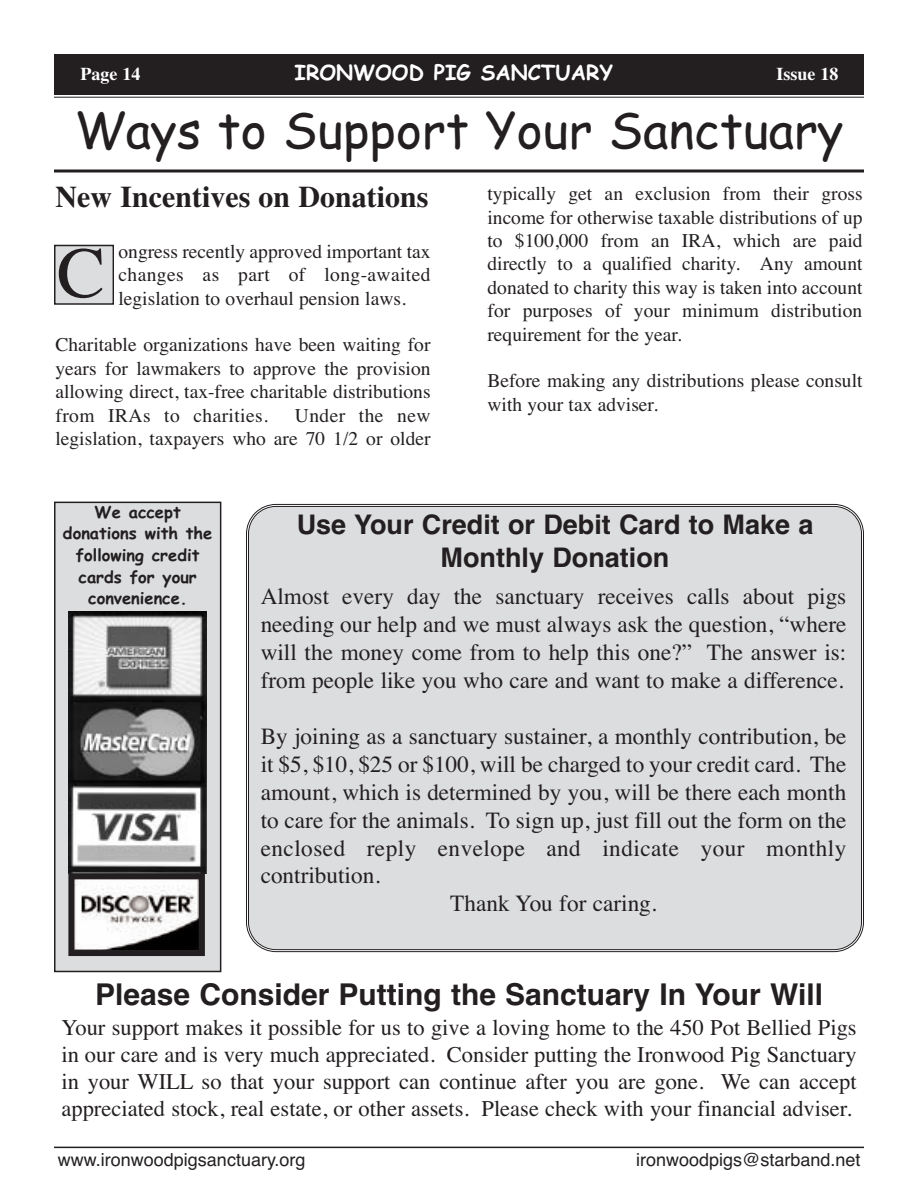
<style>
.page{position:relative;width:918px;height:1188px;background:#fff}
.page>*{position:absolute;margin:0;border:0;box-sizing:border-box;transform-origin:0 0}
.t1{font:72px "Times";color:#231f20}
.t2{font:49.5px "Comic Sans MS";color:#231f20}
.t3{font:700 30px "Helvetica";color:#231f20}
.t4{font:700 30px "Times";color:#231f20}
.t5{font:700 27px/32.4px "Helvetica";color:#231f20;text-align:center}
.t6{font:23.25px/27.9px "Times";color:#231f20;text-align:justify}
.t7{font:23.25px "Times";letter-spacing:.02em;color:#231f20}
.t8{font:22.5px/27px "Times";color:#231f20;text-align:justify}
.t9{font:700 21px "Comic Sans MS";color:#fff}
.t10{font:19.5px/23.4px "Times";color:#231f20;text-align:justify}
.t11{font:18px "Helvetica";color:#231f20}
.t12{font:700 18px "Times";color:#fff}
.t13{font:700 16.5px/21.6px "Comic Sans MS";color:#231f20;text-align:center}
</style>
<div class="page">
<div style="left:54px;top:54px;width:810px;height:40px;background:#231f20"></div>
<hr style="left:54px;top:97px;width:810px;height:1px;background:#231f20">
<hr style="left:54px;top:1147px;width:810px;height:1px;background:#231f20">
<div style="left:56px;top:246px;width:56px;height:57px;background:#dcdddf"></div>
<div style="left:54px;top:245px;width:60px;height:60px;border:2px solid #231f20"></div>
<div style="left:56px;top:503px;width:164px;height:468px;background:#dcdddf"></div>
<div style="left:54px;top:502px;width:167px;height:470px;border:2px solid #231f20"></div>
<img style="left:68px;top:611px;width:139px;height:262px">
<div style="left:247px;top:505px;width:615px;height:446px;background:#dcdddf"></div>
<img style="left:75px;top:880px;width:123px;height:69px">
<div style="left:68px;top:873px;width:137px;height:83px;border:6px solid #231f20"></div>
<div style="left:259px;top:587px;width:589px;height:354px;background:#dcdddf"></div>
<hr style="left:54px;top:170px;width:810px;height:2px;background:#231f20">
<p class="t12" style="left:80px;top:63px;width:61px">Page 14</p>
<p class="t9" style="left:295px;top:60px;width:320px">IRONWOOD PIG SANCTUARY</p>
<p class="t12" style="left:777px;top:63px;width:63px">Issue 18</p>
<h2 class="t2" style="left:74px;top:102px;width:771px">Ways to Support Your Sanctuary</h2>
<h3 class="t4" style="left:56px;top:179px;width:375px">New Incentives on Donations</h3>
<p class="t10" style="left:118px;top:239px;width:314px">ongress recently approved important tax changes as part of long-awaited legislation to overhaul pension laws.</p>
<p class="t10" style="left:55px;top:333px;width:377px">Charitable organizations have been waiting for years for lawmakers to approve the provision allowing direct, tax-free charitable distributions from IRAs to charities.</p>
<h1 class="t1" style="left:57px;top:230px;width:50px">C</h1>
<p class="t10" style="left:55px;top:403px;width:377px;text-align:right">Under the new<br>legislation, taxpayers who are 70 1/2 or older</p>
<p class="t10" style="left:488px;top:182px;width:377px">typically get an exclusion from their gross income for otherwise taxable distributions of up to $100,000 from an IRA, which are paid directly to a qualified charity. Any amount donated to charity this way is taken into account for purposes of your minimum distribution requirement for the year.</p>
<p class="t10" style="left:488px;top:369px;width:377px">Before making any distributions please consult with your tax adviser.</p>
<p class="t13" style="left:63px;top:501px;width:151px">We accept donations with the following credit cards for your convenience.</p>
<h3 class="t5" style="left:297px;top:509px;width:518px">Use Your Credit or Debit Card to Make a<br>Monthly Donation</h3>
<p class="t6" style="left:261px;top:582px;width:587px">Almost every day the sanctuary receives calls about pigs needing our help and we must always ask the question, “where will the money come from to help this one?” The answer is: from people like you who care and want to make a difference.</p>
<p class="t6" style="left:261px;top:722px;width:587px">By joining as a sanctuary sustainer, a monthly contribution, be</p>
<p class="t6" style="left:261px;top:750px;width:587px">it $5, $10, $25 or $100, will be charged to your credit card. The</p>
<p class="t6" style="left:261px;top:778px;width:587px">amount, which is determined by you, will be there each month</p>
<p class="t6" style="left:261px;top:806px;width:587px">to care for the animals. To sign up, just fill out the form on the</p>
<p class="t7" style="left:261px;top:834px;width:587px">enclosed reply envelope and indicate your monthly</p>
<p class="t6" style="left:261px;top:861px;width:121px">contribution.</p>
<p class="t6" style="left:450px;top:889px;width:208px">Thank You for caring.</p>
<h3 class="t3" style="left:95px;top:977px;width:730px">Please Consider Putting the Sanctuary In Your Will</h3>
<p class="t8" style="left:62px;top:1013px;width:797px">Your support makes it possible for us to give a loving home to the 450 Pot Bellied Pigs in our care and is very much appreciated. Consider putting the Ironwood Pig Sanctuary in your WILL so that your support can continue after you are gone. We can accept appreciated stock, real estate, or other assets. Please check with your financial adviser.</p>
<p class="t11" style="left:58px;top:1149px;width:249px">www.ironwoodpigsanctuary.org</p>
<p class="t11" style="left:636px;top:1149px;width:226px">ironwoodpigs@starband.net</p>
</div>
